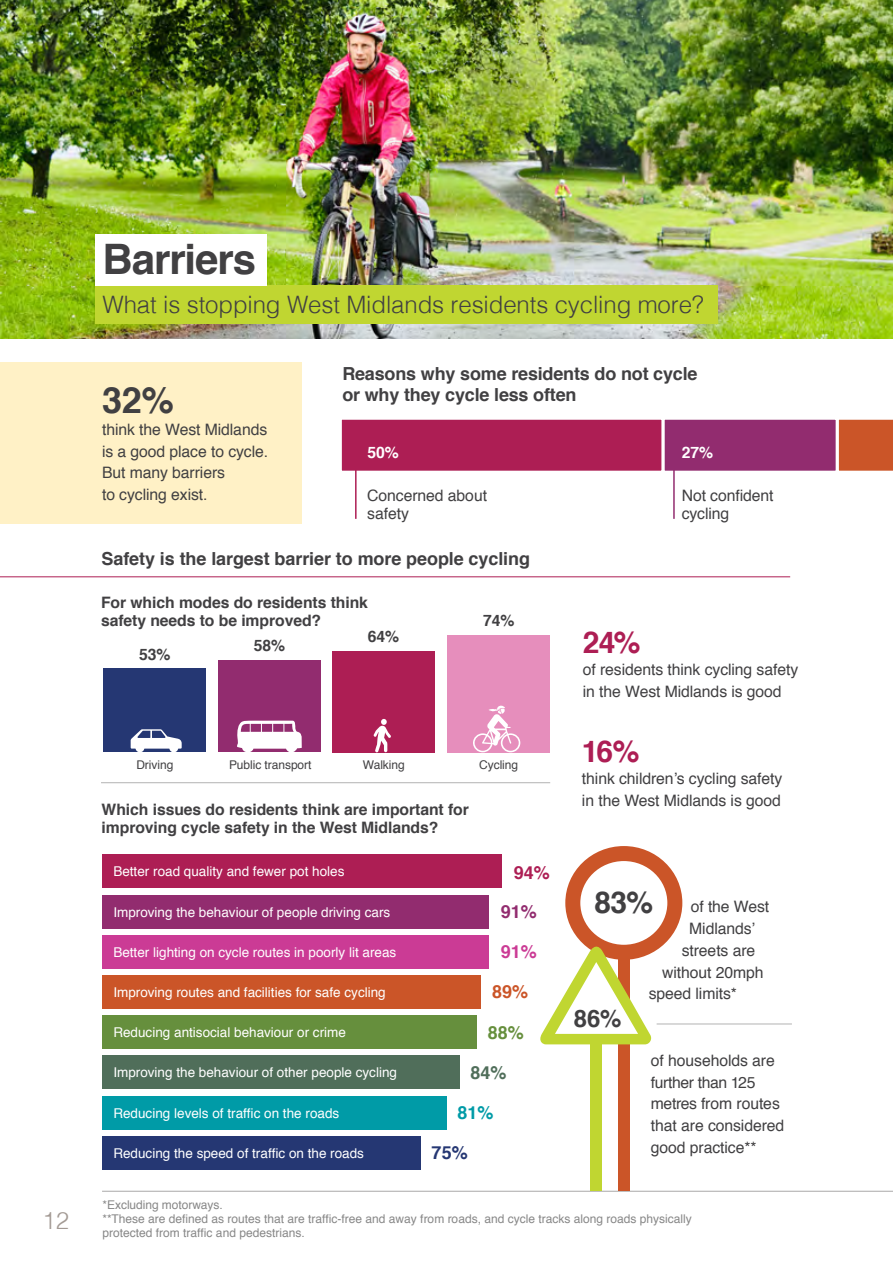
<style>
.page{position:relative;width:893px;height:1263px;background:#fff}
.page>*{position:absolute;margin:0;border:0;box-sizing:border-box;transform-origin:0 0}
.t1{font:700 42px "Helvetica";letter-spacing:-.025em;color:#414042}
.t2{font:700 36.15px "Helvetica";color:#414042}
.t3{font:700 30px "Helvetica";color:#ad1e54}
.t4{font:700 30px "Helvetica";color:#414042}
.t5{font:300 24px "Helvetica";letter-spacing:-.005em;color:#414042}
.t6{font:700 24px "Helvetica";color:#414042}
.t7{font:300 24px "Helvetica";color:#a39a94}
.t8{font:700 18px/21.8px "Helvetica";letter-spacing:-.01em;color:#414042}
.t9{font:700 18px "Helvetica";color:#ad1e54}
.t10{font:700 18px "Helvetica";color:#922c6f}
.t11{font:700 18px "Helvetica";color:#cb3b95}
.t12{font:700 18px "Helvetica";color:#cb5528}
.t13{font:700 18px "Helvetica";color:#668f3d}
.t14{font:700 18px "Helvetica";color:#506e5a}
.t15{font:700 18px "Helvetica";color:#009ba7}
.t16{font:700 18px "Helvetica";color:#253773}
.t17{font:15.75px/21.8px "Helvetica";letter-spacing:-.005em;color:#414042}
.t18{font:700 15.75px/18px "Helvetica";letter-spacing:-.005em;color:#414042}
.t19{font:700 15.75px "Helvetica";color:#fff}
.t20{font:13.5px "Helvetica";color:#fff}
.t21{font:12px/14.4px "Helvetica";color:#878787}
.t22{font:12px "Helvetica";letter-spacing:-.005em;color:#414042}
</style>
<div class="page">
<hr style="left:102px;top:1191px;width:791px;height:1px;background:#b3b2b2">
<img style="left:0;top:0;width:893px;height:338px">
<div style="left:447px;top:635px;width:103px;height:117px;background:#e68ebc"></div>
<div style="left:218px;top:661px;width:103px;height:91px;background:#922c6f"></div>
<div style="left:103px;top:668px;width:103px;height:84px;background:#253773"></div>
<div style="left:332px;top:651px;width:103px;height:101px;background:#ad1e54"></div>
<svg style="left:374px;top:719px;width:17px;height:33px"></svg>
<svg style="left:473px;top:706px;width:47px;height:46px"></svg>
<svg style="left:237px;top:720px;width:65px;height:32px"></svg>
<svg style="left:131px;top:729px;width:51px;height:20px"></svg>
<div style="left:135px;top:743px;width:9px;height:9px;background:#fff;border-radius:50%"></div>
<div style="left:169px;top:743px;width:9px;height:9px;background:#fff;border-radius:50%"></div>
<div style="left:102px;top:1136px;width:319px;height:33px;background:#253773"></div>
<div style="left:102px;top:1096px;width:344px;height:33px;background:#009ba7"></div>
<div style="left:102px;top:1056px;width:357px;height:33px;background:#506e5a"></div>
<div style="left:102px;top:1015px;width:374px;height:34px;background:#668f3d"></div>
<div style="left:102px;top:975px;width:378px;height:33px;background:#cb5528"></div>
<div style="left:102px;top:935px;width:387px;height:33px;background:#cb3b95"></div>
<div style="left:102px;top:895px;width:387px;height:33px;background:#922c6f"></div>
<div style="left:102px;top:855px;width:400px;height:33px;background:#ad1e54"></div>
<div style="left:839px;top:419px;width:54px;height:52px;background:#cb5528"></div>
<div style="left:661px;top:417px;width:178px;height:57px;background:#922c6f;border:3px solid #fff"></div>
<div style="left:339px;top:417px;width:325px;height:57px;background:#ad1e54;border:3px solid #fff"></div>
<div style="left:95px;top:285px;width:622px;height:39px;background:#c0d631"></div>
<div style="left:95px;top:234px;width:171px;height:51px;background:#fff"></div>
<hr style="left:673px;top:445px;width:2px;height:74px;background:#922c6f">
<hr style="left:355px;top:445px;width:2px;height:74px;background:#ad1e54">
<hr style="left:101px;top:782px;width:449px;height:1px;background:#b3b2b2">
<div style="left:0;top:363px;width:302px;height:161px;background:#fff1c6"></div>
<hr style="left:0;top:576px;width:790px;height:1px;background:#ad1e54">
<hr style="left:657px;top:1023px;width:135px;height:1px;background:#b3b2b2">
<div style="left:565px;top:846px;width:117px;height:114px;border:15px solid #cb5528;border-radius:50%"></div>
<div style="left:618px;top:946px;width:11px;height:245px;background:#cb5528"></div>
<svg style="left:540px;top:941px;width:113px;height:103px"></svg>
<div style="left:590px;top:1040px;width:11px;height:151px;background:#c0d631"></div>
<h3 class="t7" style="left:43px;top:1200px;width:28px">12</h3>
<h1 class="t1" style="left:102px;top:225px;width:155px">Barriers</h1>
<h3 class="t5" style="left:102px;top:284px;width:603px">What is stopping West Midlands residents cycling more?</h3>
<h2 class="t2" style="left:102px;top:371px;width:73px">32%</h2>
<p class="t17" style="left:102px;top:419px;width:168px">think the West Midlands is a good place to cycle.<br>But many barriers<br>to cycling exist.</p>
<p class="t8" style="left:342px;top:363px;width:357px">Reasons why some residents do not cycle or why they cycle less often</p>
<p class="t19" style="left:367px;top:440px;width:33px">50%</p>
<p class="t19" style="left:682px;top:440px;width:33px">27%</p>
<p class="t17" style="left:682px;top:487px;width:93px;line-height:18px">Not confident cycling</p>
<p class="t17" style="left:367px;top:487px;width:121px;line-height:18px">Concerned about safety</p>
<p class="t8" style="left:102px;top:548px;width:430px">Safety is the largest barrier to more people cycling</p>
<p class="t18" style="left:101px;top:593px;width:268px">For which modes do residents think safety needs to be improved?</p>
<p class="t18" style="left:483px;top:611px;width:33px">74%</p>
<p class="t18" style="left:368px;top:627px;width:33px">64%</p>
<p class="t18" style="left:254px;top:637px;width:33px">58%</p>
<p class="t18" style="left:139px;top:646px;width:33px">53%</p>
<p class="t22" style="left:136px;top:755px;width:38px">Driving</p>
<p class="t22" style="left:229px;top:755px;width:84px">Public transport</p>
<p class="t22" style="left:363px;top:755px;width:43px">Walking</p>
<p class="t22" style="left:479px;top:755px;width:40px">Cycling</p>
<p class="t18" style="left:102px;top:801px;width:369px">Which issues do residents think are important for improving cycle safety in the West Midlands?</p>
<p class="t20" style="left:113px;top:861px;width:233px">Better road quality and fewer pot holes</p>
<p class="t9" style="left:514px;top:858px;width:38px">94%</p>
<p class="t10" style="left:501px;top:898px;width:38px">91%</p>
<p class="t20" style="left:113px;top:942px;width:284px">Better lighting on cycle routes in poorly lit areas</p>
<p class="t11" style="left:501px;top:937px;width:38px">91%</p>
<p class="t20" style="left:113px;top:982px;width:274px">Improving routes and facilities for safe cycling</p>
<p class="t12" style="left:492px;top:977px;width:38px">89%</p>
<p class="t20" style="left:113px;top:901px;width:278px">Improving the behaviour of people driving cars</p>
<p class="t20" style="left:113px;top:1022px;width:234px">Reducing antisocial behaviour or crime</p>
<p class="t13" style="left:488px;top:1018px;width:38px">88%</p>
<p class="t20" style="left:113px;top:1062px;width:285px">Improving the behaviour of other people cycling</p>
<p class="t14" style="left:471px;top:1058px;width:38px">84%</p>
<p class="t20" style="left:113px;top:1102px;width:227px">Reducing levels of traffic on the roads</p>
<p class="t15" style="left:458px;top:1098px;width:38px">81%</p>
<p class="t20" style="left:113px;top:1143px;width:252px">Reducing the speed of traffic on the roads</p>
<p class="t16" style="left:432px;top:1138px;width:38px">75%</p>
<h3 class="t3" style="left:583px;top:618px;width:59px">24%</h3>
<p class="t17" style="left:583px;top:659px;width:217px">of residents think cycling safety in the West Midlands is good</p>
<h3 class="t3" style="left:582px;top:727px;width:59px">16%</h3>
<p class="t17" style="left:582px;top:768px;width:202px">think children’s cycling safety in the West Midlands is good</p>
<h3 class="t4" style="left:594px;top:878px;width:60px">83%</h3>
<p class="t17" style="left:691px;top:896px;width:80px">of the West</p>
<p class="t17" style="left:689px;top:918px;width:67px">Midlands’</p>
<p class="t17" style="left:682px;top:940px;width:75px">streets are</p>
<p class="t17" style="left:662px;top:962px;width:103px">without 20mph</p>
<p class="t17" style="left:649px;top:983px;width:90px">speed limits*</p>
<h3 class="t6" style="left:574px;top:999px;width:49px">86%</h3>
<p class="t17" style="left:651px;top:1050px;width:135px">of households are further than 125 metres from routes that are considered good practice**</p>
<p class="t21" style="left:103px;top:1197px;width:591px">*Excluding motorways.<br>**These are defined as routes that are traffic-free and away from roads, and cycle tracks along roads physically protected from traffic and pedestrians.</p>
</div>
